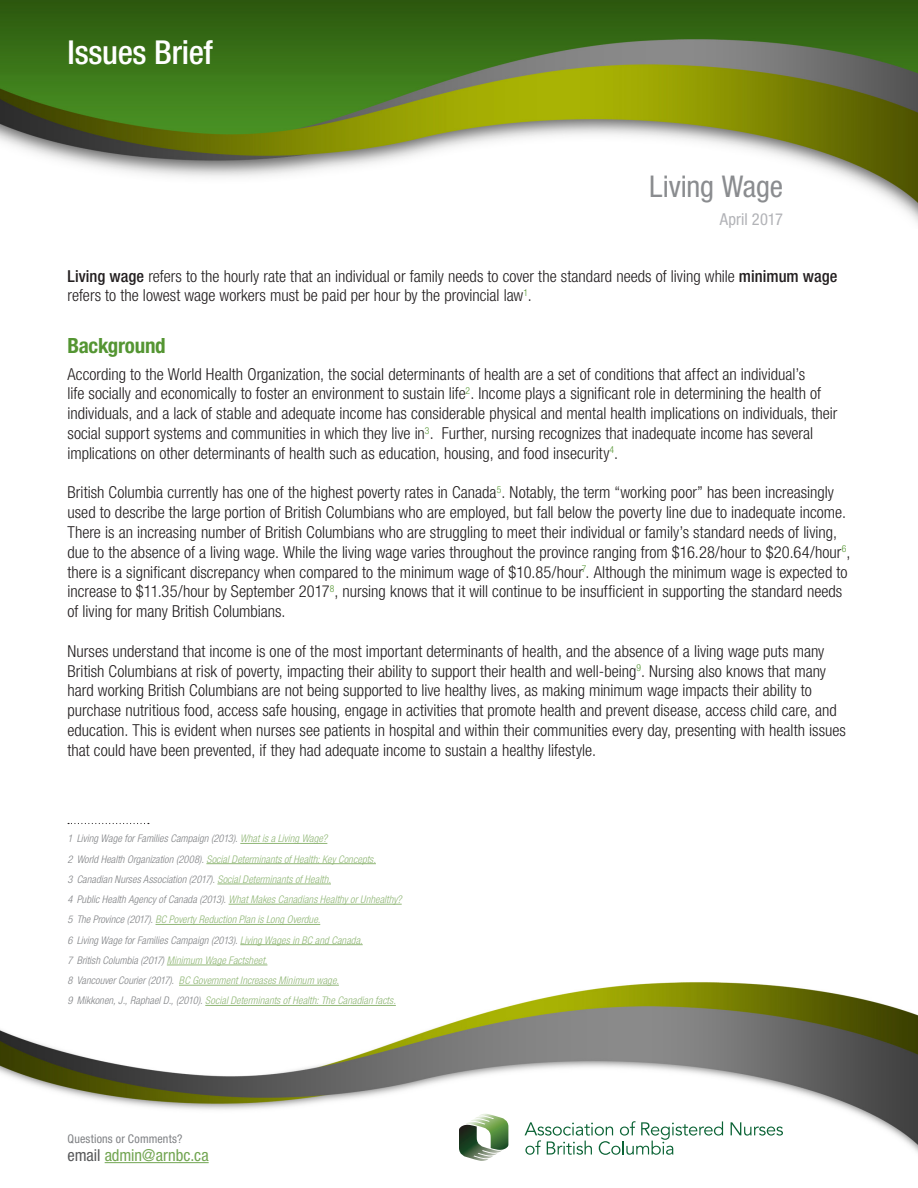
<style>
.page{position:relative;width:918px;height:1188px;background:#fff}
.page>*{position:absolute;margin:0;border:0;box-sizing:border-box;transform-origin:0 0}
.t1{font:500 condensed 33px "Helvetica Neue LT Std";letter-spacing:-.01em;color:#fff}
.Heading_01{font:condensed 30px "Helvetica Neue LT Std";letter-spacing:-.005em;color:#8a8c8f}
.Heading_02{font:700 condensed 21px "Helvetica Neue LT Std";letter-spacing:-.015em;color:#549532}
.Body{font:300 condensed 16.5px/19.8px "Helvetica Neue LT Std";color:#231f20}
.Body-2{font:condensed 16.5px "Helvetica Neue LT Std";letter-spacing:-.005em;color:#72a552}
.Heading_01-2{font:condensed 16.5px "Helvetica Neue LT Std";color:#b2b3b7}
.Body-3{font:condensed 12px "Helvetica Neue LT Std";letter-spacing:.015em;color:#808285}
.Footnote{font:italic 300 condensed 10.5px "Helvetica Neue LT Std";letter-spacing:.005em;color:#91b777}
.Footnote-2{font:italic 300 condensed 10.5px "Helvetica Neue LT Std";letter-spacing:.005em;color:#808285}
.s1{font-weight:500}
.s2{color:#91b777}
.s3{color:#808285}
.s4{color:#57585a}
</style>
<div class="page">
<img style="left:0;top:0;width:918px;height:223px">
<img style="left:0;top:964px;width:918px;height:200px">
<svg style="left:459px;top:1114px;width:49px;height:47px"></svg>
<svg style="left:731px;top:1122px;width:52px;height:14px"></svg>
<svg style="left:525px;top:1121px;width:198px;height:34px"></svg>
<hr style="left:105px;top:1162px;width:104px;height:1px;background:#72a552">
<svg style="left:68px;top:823px;width:81px;height:1px"></svg>
<hr style="left:240px;top:843px;width:87px;height:1px;background:#91b777">
<hr style="left:206px;top:863px;width:170px;height:1px;background:#91b777">
<hr style="left:217px;top:884px;width:114px;height:1px;background:#91b777">
<hr style="left:229px;top:904px;width:173px;height:1px;background:#91b777">
<hr style="left:156px;top:924px;width:164px;height:1px;background:#91b777">
<hr style="left:240px;top:944px;width:123px;height:1px;background:#91b777">
<hr style="left:167px;top:965px;width:100px;height:1px;background:#91b777">
<hr style="left:179px;top:985px;width:160px;height:1px;background:#91b777">
<hr style="left:205px;top:1005px;width:191px;height:1px;background:#91b777">
<h1 class="t1" style="left:68px;top:33px;width:147px">Issues Brief</h1>
<p class="Heading_01" style="left:649px;top:169px;width:135px">Living Wage</p>
<p class="Heading_01-2" style="left:720px;top:210px;width:65px">April 2017</p>
<p class="Body" style="left:68px;top:266px;width:772px"><span class="s1">Living wage</span> refers to the hourly rate that an individual or family needs to cover the standard needs of living while <span class="s1">minimum wage </span>refers to the lowest wage workers must be paid per hour by the provincial law<sup>1</sup>.</p>
<p class="Heading_02" style="left:68px;top:333px;width:100px">Background</p>
<p class="Body" style="left:68px;top:364px;width:771px">According to the World Health Organization, the social determinants of health are a set of conditions that affect an individual’s<br>life socially and economically to foster an environment to sustain life<sup>2</sup>. Income plays a significant role in determining the health of individuals, and a lack of stable and adequate income has considerable physical and mental health implications on individuals, their social support systems and communities in which they live in<sup>3</sup>. Further, nursing recognizes that inadequate income has several implications on other determinants of health such as education, housing, and food insecurity<sup>4</sup>.</p>
<p class="Body" style="left:68px;top:483px;width:785px">British Columbia currently has one of the highest poverty rates in Canada<sup>5</sup>. Notably, the term “working poor” has been increasingly used to describe the large portion of British Columbians who are employed, but fall below the poverty line due to inadequate income.<br>There is an increasing number of British Columbians who are struggling to meet their individual or family’s standard needs of living, due to the absence of a living wage. While the living wage varies throughout the province ranging from $16.28/hour to $20.64/hour<sup>6</sup>, there is a significant discrepancy when compared to the minimum wage of $10.85/hour<sup>7</sup>. Although the minimum wage is expected to increase to $11.35/hour by September 2017<sup>8</sup>, nursing knows that it will continue to be insufficient in supporting the standard needs of living for many British Columbians.</p>
<p class="Body" style="left:68px;top:641px;width:780px">Nurses understand that income is one of the most important determinants of health, and the absence of a living wage puts many British Columbians at risk of poverty, impacting their ability to support their health and well-being<sup>9</sup>. Nursing also knows that many hard working British Columbians are not being supported to live healthy lives, as making minimum wage impacts their ability to purchase nutritious food, access safe housing, engage in activities that promote health and prevent disease, access child care, and education. This is evident when nurses see patients in hospital and within their communities every day, presenting with health issues that could have been prevented, if they had adequate income to sustain a healthy lifestyle.</p>
<p class="Footnote-2" style="left:68px;top:833px;width:261px">1 Living Wage for Families Campaign (2013). <span class="s2">What is a Living Wage?</span></p>
<p class="Footnote" style="left:68px;top:853px;width:310px"><span class="s3">2 World Health Organization (2008).</span> Social Determinants of Health: Key Concepts.</p>
<p class="Footnote-2" style="left:68px;top:873px;width:265px">3 Canadian Nurses Association (2017). <span class="s2">Social Determinants of Health.</span></p>
<p class="Footnote" style="left:68px;top:893px;width:336px"><span class="s3">4 Public Health Agency of Canada (2013).</span> What Makes Canadians Healthy or Unhealthy?</p>
<p class="Footnote" style="left:68px;top:914px;width:254px"><span class="s3">5 The Province (2017).</span> BC Poverty Reduction Plan is Long Overdue.</p>
<p class="Footnote-2" style="left:68px;top:934px;width:297px">6 Living Wage for Families Campaign (2013). <span class="s2">Living Wages in BC and Canada.</span></p>
<p class="Footnote-2" style="left:68px;top:954px;width:201px">7 British Columbia (2017) <span class="s2">Minimum Wage Factsheet.</span></p>
<p class="Footnote" style="left:68px;top:974px;width:273px"><span class="s3">8 Vancouver Courier (2017).</span> BC Government Increases Minimum wage.</p>
<p class="Footnote" style="left:68px;top:995px;width:330px"><span class="s3">9 Mikkonen, J., Raphael D., (2010).</span> Social Determinants of Health: The Canadian facts.</p>
<p class="Body-3" style="left:68px;top:1132px;width:117px">Questions or Comments?</p>
<p class="Body-2" style="left:68px;top:1146px;width:143px"><span class="s4">email</span> admin@arnbc.ca</p>
</div>
